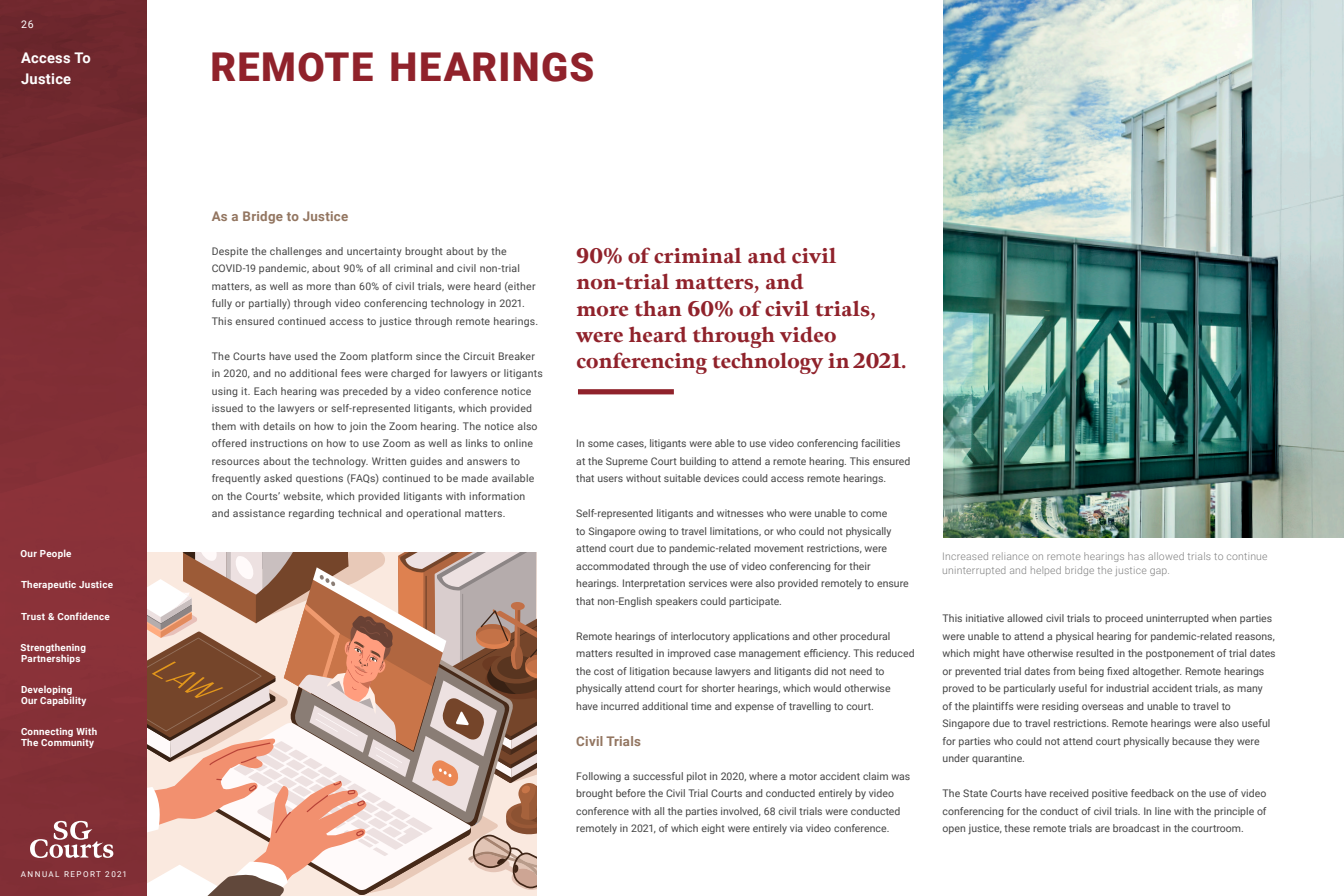
<style>
.page{position:relative;width:1344px;height:896px;background:#fff}
.page>*{position:absolute;margin:0;border:0;box-sizing:border-box;transform-origin:0 0}
.t1{font:900 39.72px "Roboto";letter-spacing:.035em;color:#90222b}
.t2{font:900 21px/26.2px "Meno";letter-spacing:.01em;color:#90222b}
.t3{font:700 14.7px/21px "Roboto";letter-spacing:.02em;color:#fff}
.t4{font:700 13.3px "Roboto";letter-spacing:.02em;color:#937661}
.t5{font:10.5px/17.5px "Roboto";letter-spacing:.005em;color:#444}
.t6{font:300 10.5px/13.5px "Roboto";letter-spacing:.02em;color:#808080}
.t7{font:10.5px "Roboto";color:#fff}
.t8{font:700 9.8px/10.5px "Roboto";letter-spacing:.025em;color:#fff}
.t9{font:8.05px "Roboto";letter-spacing:.185em;color:#fff}
</style>
<div class="page">
<svg style="left:147px;top:553px;width:390px;height:343px;background:#ccaa9b"></svg>
<div style="left:0;top:0;width:147px;height:896px;background:linear-gradient(to bottom,#752a30,#8b3239)"></div>
<svg style="left:30px;top:821px;width:83px;height:37px"></svg>
<div style="left:578px;top:389px;width:96px;height:5px;background:#90222b"></div>
<img style="left:943px;top:0;width:401px;height:537px">
<p class="t7" style="left:21px;top:17px;width:14px">26</p>
<p class="t3" style="left:21px;top:47px;width:71px">Access To<br>Justice</p>
<p class="t8" style="left:21px;top:547px;width:52px">Our People</p>
<p class="t8" style="left:21px;top:579px;width:94px">Therapeutic Justice</p>
<p class="t8" style="left:21px;top:610px;width:90px">Trust &amp; Confidence</p>
<p class="t8" style="left:21px;top:642px;width:67px">Strengthening<br>Partnerships</p>
<p class="t8" style="left:21px;top:684px;width:67px">Developing<br>Our Capability</p>
<p class="t8" style="left:21px;top:726px;width:78px">Connecting With<br>The Community</p>
<p class="t9" style="left:21px;top:869px;width:108px">ANNUAL REPORT 2021</p>
<p class="t1" style="left:210px;top:39px;width:386px">REMOTE HEARINGS</p>
<p class="t4" style="left:212px;top:207px;width:138px">As a Bridge to Justice</p>
<p class="t5" style="left:212px;top:242px;width:328px">Despite the challenges and uncertainty brought about by the COVID-19 pandemic, about 90% of all criminal and civil non-trial matters, as well as more than 60% of civil trials, were heard (either fully or partially) through video conferencing technology in 2021.<br>This ensured continued access to justice through remote hearings.</p>
<p class="t5" style="left:212px;top:347px;width:333px">The Courts have used the Zoom platform since the Circuit Breaker in 2020, and no additional fees were charged for lawyers or litigants using it. Each hearing was preceded by a video conference notice issued to the lawyers or self-represented litigants, which provided them with details on how to join the Zoom hearing. The notice also offered instructions on how to use Zoom as well as links to online resources about the technology. Written guides and answers to frequently asked questions (FAQs) continued to be made available on the Courts’ website, which provided litigants with information and assistance regarding technical and operational matters.</p>
<p class="t2" style="left:577px;top:243px;width:331px">90% of criminal and civil non-trial matters, and<br>more than 60% of civil trials, were heard through video conferencing technology in 2021.</p>
<p class="t5" style="left:576px;top:434px;width:336px">In some cases, litigants were able to use video conferencing facilities at the Supreme Court building to attend a remote hearing. This ensured that users without suitable devices could access remote hearings.</p>
<p class="t5" style="left:576px;top:504px;width:334px">Self-represented litigants and witnesses who were unable to come<br>to Singapore owing to travel limitations, or who could not physically attend court due to pandemic-related movement restrictions, were accommodated through the use of video conferencing for their hearings. Interpretation services were also provided remotely to ensure that non-English speakers could participate.</p>
<p class="t5" style="left:576px;top:627px;width:340px">Remote hearings of interlocutory applications and other procedural matters resulted in improved case management efficiency. This reduced the cost of litigation because lawyers and litigants did not need to physically attend court for shorter hearings, which would otherwise have incurred additional time and expense of travelling to court.</p>
<p class="t4" style="left:576px;top:732px;width:66px">Civil Trials</p>
<p class="t5" style="left:576px;top:767px;width:335px">Following a successful pilot in 2020, where a motor accident claim was brought before the Civil Trial Courts and conducted entirely by video conference with all the parties involved, 68 civil trials were conducted remotely in 2021, of which eight were entirely via video conference.</p>
<p class="t6" style="left:942px;top:550px;width:327px">Increased reliance on remote hearings has allowed trials to continue uninterrupted and helped bridge the justice gap.</p>
<p class="t5" style="left:943px;top:609px;width:335px">This initiative allowed civil trials to proceed uninterrupted when parties were unable to attend a physical hearing for pandemic-related reasons, which might have otherwise resulted in the postponement of trial dates or prevented trial dates from being fixed altogether. Remote hearings proved to be particularly useful for industrial accident trials, as many<br>of the plaintiffs were residing overseas and unable to travel to Singapore due to travel restrictions. Remote hearings were also useful for parties who could not attend court physically because they were under quarantine.</p>
<p class="t5" style="left:943px;top:784px;width:326px;text-align:justify">The State Courts have received positive feedback on the use of video conferencing for the conduct of civil trials. In line with the principle of open justice, these remote trials are broadcast in the courtroom.</p>
</div>
